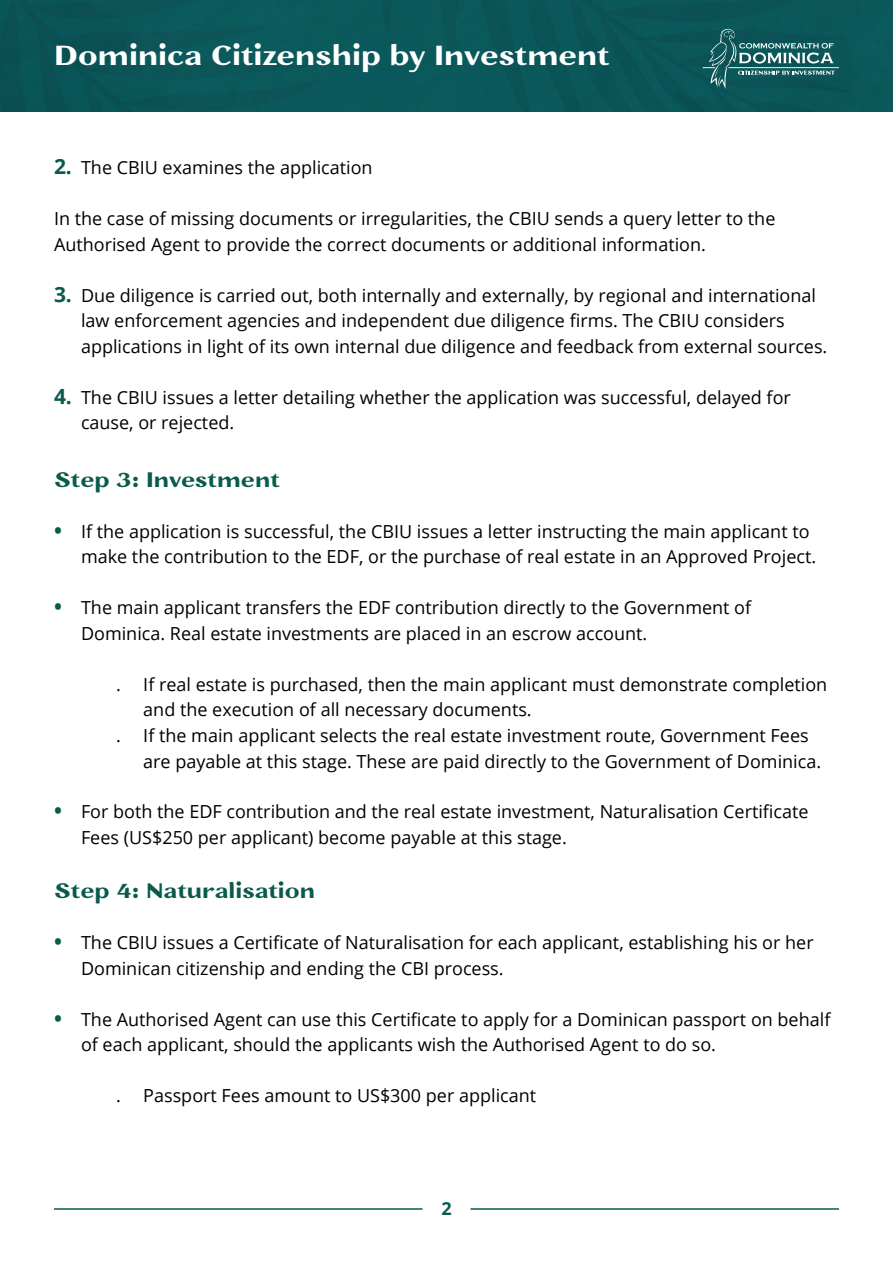
<style>
.page{position:relative;width:893px;height:1263px;background:#fff}
.page>*{position:absolute;margin:0;border:0;box-sizing:border-box;transform-origin:0 0}
.t1{font:700 31.5px "Jaina Sans";color:#fff}
.t2{font:700 24px "Jaina Sans";color:#095b4c}
.t3{font:18px/25.5px "Open Sans";color:#000}
.t4{font:700 18px "Open Sans";color:#095b4c}
.s1{font-weight:700;font-size:21px;color:#095b4c}
</style>
<div class="page">
<hr style="left:470px;top:1208px;width:369px;height:2px;background:#095b4c">
<hr style="left:54px;top:1208px;width:368px;height:2px;background:#095b4c">
<div style="left:0;top:0;width:893px;height:112px;background:#0b5859"></div>
<svg style="left:703px;top:25px;width:136px;height:64px;background:#2b6b6d"></svg>
<h1 class="t1" style="left:54px;top:38px;width:557px">Dominica Citizenship by Investment</h1>
<p class="t3" style="left:54px;top:155px;width:320px"><span class="s1">2.</span> The CBIU examines the application</p>
<p class="t3" style="left:54px;top:206px;width:723px">In the case of missing documents or irregularities, the CBIU sends a query letter to the<br>Authorised Agent to provide the correct documents or additional information.</p>
<p class="t3" style="left:81px;top:282px;width:748px;text-indent:-27px"><span class="s1">3.</span> Due diligence is carried out, both internally and externally, by regional and international law enforcement agencies and independent due diligence firms. The CBIU considers applications in light of its own internal due diligence and feedback from external sources.</p>
<p class="t3" style="left:81px;top:384px;width:711px;text-indent:-27px"><span class="s1">4.</span> The CBIU issues a letter detailing whether the application was successful, delayed for cause, or rejected.</p>
<h2 class="t2" style="left:54px;top:466px;width:227px">Step 3: Investment</h2>
<p class="t3" style="left:81px;top:518px;width:737px;text-indent:-27px"><span class="s1">•</span> If the application is successful, the CBIU issues a letter instructing the main applicant to make the contribution to the EDF, or the purchase of real estate in an Approved Project.</p>
<p class="t3" style="left:81px;top:595px;width:672px;text-indent:-27px"><span class="s1">•</span> The main applicant transfers the EDF contribution directly to the Government of<br>Dominica. Real estate investments are placed in an escrow account.</p>
<p class="t3" style="left:116px;top:671px;width:712px">. If real estate is purchased, then the main applicant must demonstrate completion</p>
<p class="t3" style="left:143px;top:697px;width:390px">and the execution of all necessary documents.</p>
<p class="t3" style="left:116px;top:722px;width:694px">. If the main applicant selects the real estate investment route, Government Fees</p>
<p class="t3" style="left:143px;top:748px;width:679px">are payable at this stage. These are paid directly to the Government of Dominica.</p>
<p class="t3" style="left:81px;top:799px;width:729px;text-indent:-27px"><span class="s1">•</span> For both the EDF contribution and the real estate investment, Naturalisation Certificate<br>Fees (US$250 per applicant) become payable at this stage.</p>
<h2 class="t2" style="left:54px;top:877px;width:263px">Step 4: Naturalisation</h2>
<p class="t3" style="left:81px;top:929px;width:734px;text-indent:-27px"><span class="s1">•</span> The CBIU issues a Certificate of Naturalisation for each applicant, establishing his or her<br>Dominican citizenship and ending the CBI process.</p>
<p class="t3" style="left:81px;top:1006px;width:751px;text-indent:-27px"><span class="s1">•</span> The Authorised Agent can use this Certificate to apply for a Dominican passport on behalf of each applicant, should the applicants wish the Authorised Agent to do so.</p>
<p class="t3" style="left:116px;top:1082px;width:421px">. Passport Fees amount to US$300 per applicant</p>
<p class="t4" style="left:441px;top:1196px;width:12px">2</p>
</div>
